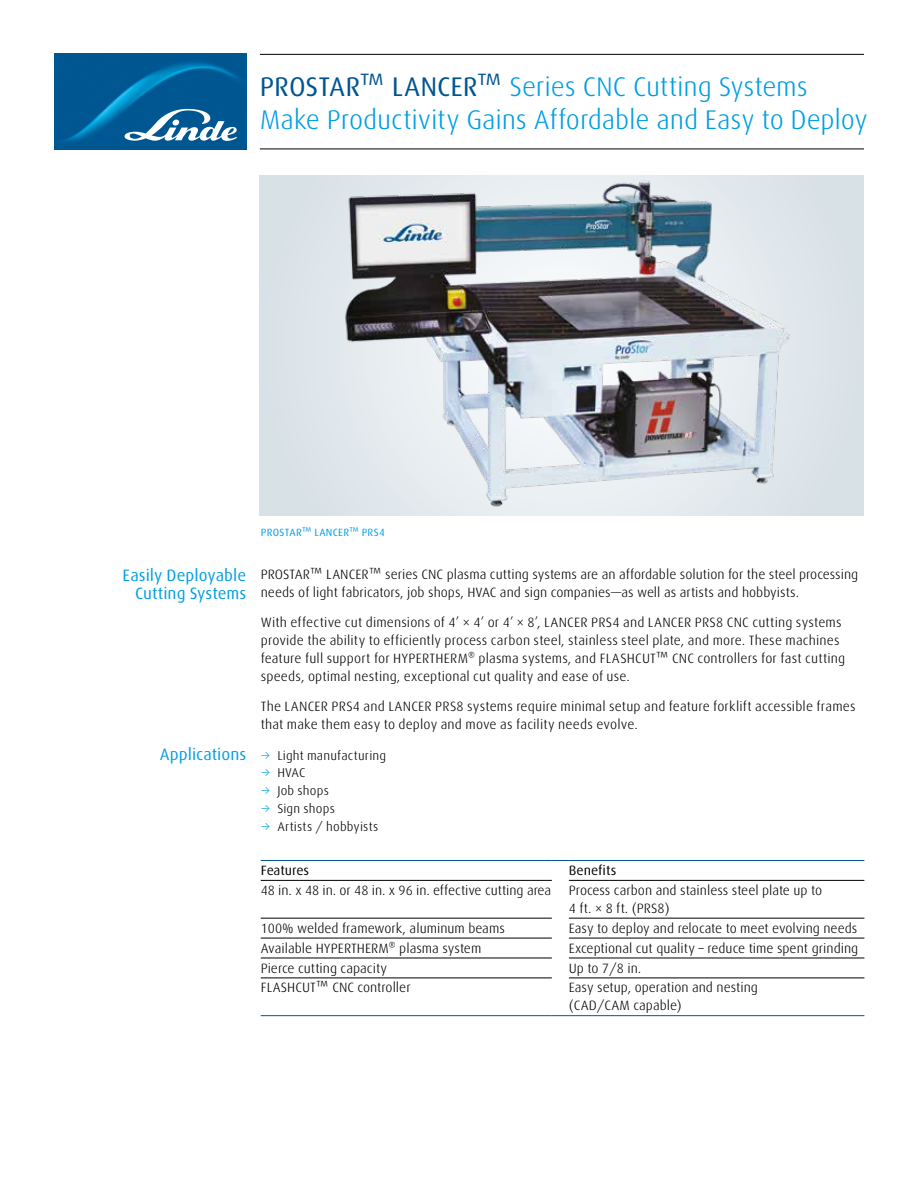
<style>
.page{position:relative;width:918px;height:1188px;background:#fff}
.page>*{position:absolute;margin:0;border:0;box-sizing:border-box;transform-origin:0 0}
.t1{font:300 27px/32.4px "Linde Dax Global";letter-spacing:-.005em;color:#009ee3}
.t2{font:16.5px/17.9px "Linde Dax Global";color:#009ee3;text-align:right}
.t3{font:300 13.5px/17.9px "Linde Dax Global";color:#000}
.t4{font:13.5px "Linde Dax Global";letter-spacing:-.005em;color:#000}
.t5{font:300 12.75px "Linde Dax Global";letter-spacing:.015em;color:#000}
.t6{font:10.5px "Linde Dax Global";letter-spacing:.025em;color:#009ee3}
.s1{font-weight:400;color:#005590}
.s2{color:#009ee3}
</style>
<div class="page">
<img style="left:54px;top:54px;width:192px;height:96px">
<svg style="left:125px;top:109px;width:112px;height:32px"></svg>
<hr style="left:260px;top:54px;width:604px;height:1px;background:#000">
<hr style="left:260px;top:149px;width:604px;height:1px;background:#000">
<div style="left:260px;top:176px;width:604px;height:339px;background:#dbe3e8"></div>
<img style="left:345px;top:176px;width:445px;height:339px">
<hr style="left:261px;top:880px;width:291px;height:1px;background:#000">
<hr style="left:569px;top:880px;width:295px;height:1px;background:#000">
<hr style="left:261px;top:918px;width:291px;height:1px;background:#000">
<hr style="left:569px;top:918px;width:295px;height:1px;background:#000">
<hr style="left:261px;top:938px;width:291px;height:1px;background:#000">
<hr style="left:569px;top:938px;width:295px;height:1px;background:#000">
<hr style="left:261px;top:958px;width:291px;height:1px;background:#000">
<hr style="left:569px;top:958px;width:295px;height:1px;background:#000">
<hr style="left:261px;top:978px;width:291px;height:1px;background:#000">
<hr style="left:569px;top:978px;width:295px;height:1px;background:#000">
<hr style="left:261px;top:860px;width:291px;height:1px;background:#005590">
<svg style="left:552px;top:860px;width:17px;height:1px"></svg>
<hr style="left:569px;top:860px;width:295px;height:1px;background:#005590">
<hr style="left:261px;top:1015px;width:291px;height:1px;background:#005590">
<svg style="left:552px;top:1015px;width:17px;height:1px"></svg>
<hr style="left:569px;top:1015px;width:295px;height:1px;background:#005590">
<h1 class="t1" style="left:260px;top:71px;width:609px"><span class="s1">PROSTAR™ LANCER™</span> Series CNC Cutting Systems<br>Make Productivity Gains Affordable and Easy to Deploy</h1>
<p class="t2" style="left:123px;top:566px;width:125px">Easily Deployable<br>Cutting Systems</p>
<p class="t2" style="left:160px;top:745px;width:88px">Applications</p>
<p class="t6" style="left:261px;top:526px;width:125px">PROSTAR™ LANCER™ PRS4</p>
<p class="t3" style="left:261px;top:565px;width:599px">PROSTAR™ LANCER™ series CNC plasma cutting systems are an affordable solution for the steel processing needs of light fabricators, job shops, HVAC and sign companies—as well as artists and hobbyists.</p>
<p class="t3" style="left:261px;top:614px;width:586px">With effective cut dimensions of 4’ × 4’ or 4’ × 8’, LANCER PRS4 and LANCER PRS8 CNC cutting systems provide the ability to efficiently process carbon steel, stainless steel plate, and more. These machines feature full support for HYPERTHERM® plasma systems, and FLASHCUT™ CNC controllers for fast cutting speeds, optimal nesting, exceptional cut quality and ease of use.</p>
<p class="t3" style="left:261px;top:698px;width:597px">The LANCER PRS4 and LANCER PRS8 systems require minimal setup and feature forklift accessible frames that make them easy to deploy and move as facility needs evolve.</p>
<p class="t5" style="left:260px;top:748px;width:127px"><span class="s2">→</span> Light manufacturing</p>
<p class="t5" style="left:260px;top:766px;width:47px"><span class="s2">→</span> HVAC</p>
<p class="t5" style="left:260px;top:783px;width:70px"><span class="s2">→</span> Job shops</p>
<p class="t5" style="left:260px;top:801px;width:76px"><span class="s2">→</span> Sign shops</p>
<p class="t5" style="left:260px;top:819px;width:120px"><span class="s2">→</span> Artists / hobbyists</p>
<p class="t4" style="left:261px;top:863px;width:50px">Features</p>
<p class="t4" style="left:569px;top:863px;width:49px">Benefits</p>
<p class="t3" style="left:261px;top:881px;width:292px">48 in. x 48 in. or 48 in. x 96 in. effective cutting area</p>
<p class="t3" style="left:569px;top:881px;width:255px">Process carbon and stainless steel plate up to<br>4 ft. × 8 ft. (PRS8)</p>
<p class="t3" style="left:261px;top:919px;width:246px">100% welded framework, aluminum beams</p>
<p class="t3" style="left:569px;top:919px;width:290px">Easy to deploy and relocate to meet evolving needs</p>
<p class="t3" style="left:261px;top:939px;width:222px">Available HYPERTHERM® plasma system</p>
<p class="t3" style="left:569px;top:939px;width:291px">Exceptional cut quality – reduce time spent grinding</p>
<p class="t3" style="left:261px;top:959px;width:128px">Pierce cutting capacity</p>
<p class="t3" style="left:569px;top:959px;width:74px">Up to 7/8 in.</p>
<p class="t3" style="left:261px;top:979px;width:152px">FLASHCUT™ CNC controller</p>
<p class="t3" style="left:569px;top:979px;width:191px">Easy setup, operation and nesting (CAD/CAM capable)</p>
</div>
